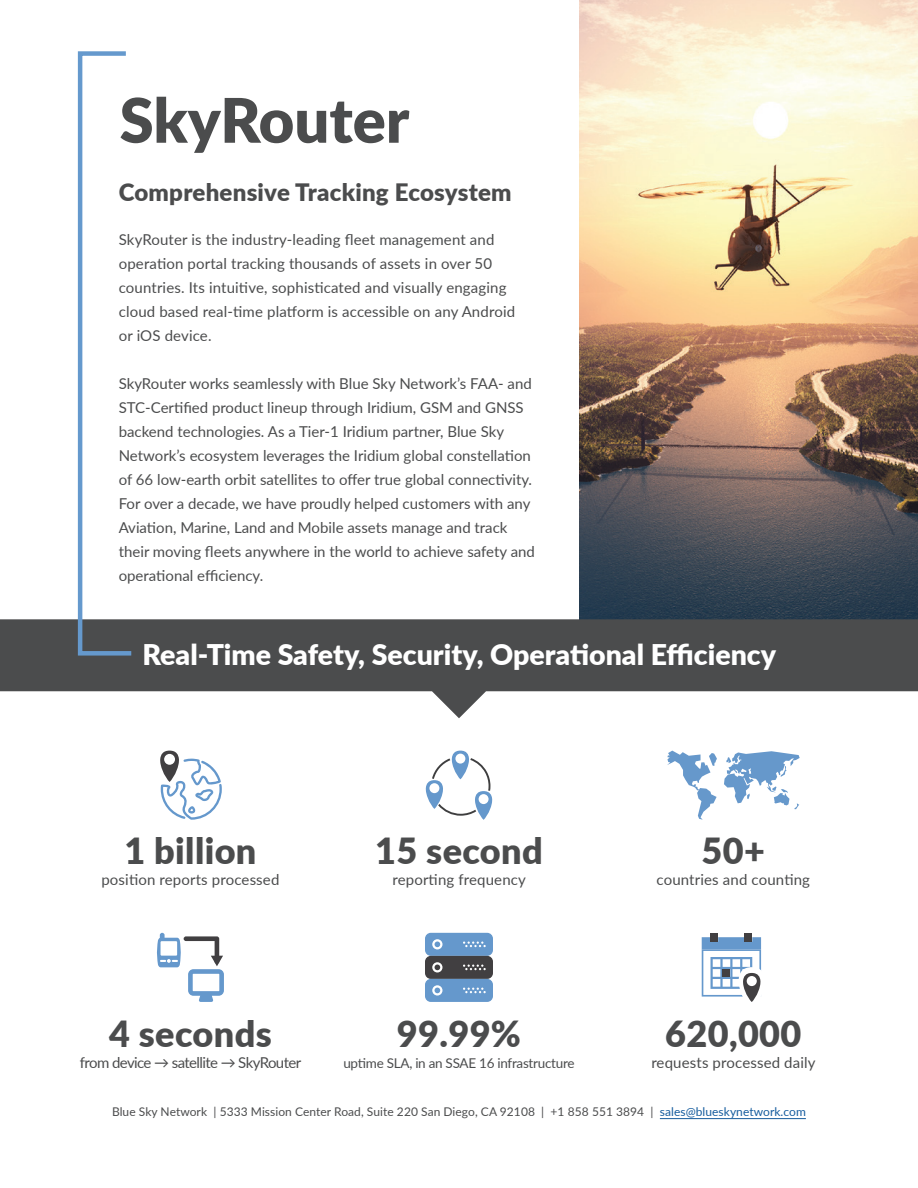
<style>
.page{position:relative;width:918px;height:1188px;background:#fff}
.page>*{position:absolute;margin:0;border:0;box-sizing:border-box;transform-origin:0 0}
.t1{font:900 61.5px "Lato";letter-spacing:-.005em;color:#4b4c4d}
.t2{font:900 36px "Lato";letter-spacing:.01em;color:#4b4c4d}
.t3{font:900 28.5px "Lato";color:#fff}
.t4{font:900 24px "Lato";letter-spacing:.01em;color:#4b4c4d}
.t5{font:15px/24px "Lato";color:#4b4c4d}
.t6{font:15px "Lato";letter-spacing:-.04em;color:#4b4c4d}
.t7{font:13.5px "Lato";letter-spacing:-.02em;color:#4b4c4d}
.t8{font:12px "Lato";letter-spacing:.005em;color:#4b4c4d}
.s1{color:#175d9e}
</style>
<div class="page">
<img style="left:580px;top:0;width:338px;height:619px">
<svg style="left:0;top:619px;width:918px;height:99px;fill:#4b4c4d"></svg>
<svg style="left:76px;top:51px;width:60px;height:607px"></svg>
<svg style="left:160px;top:751px;width:62px;height:69px"></svg>
<svg style="left:157px;top:933px;width:67px;height:69px"></svg>
<div style="left:711px;top:933px;width:7px;height:9px;background:#413f41"></div>
<div style="left:745px;top:933px;width:7px;height:9px;background:#413f41"></div>
<svg style="left:702px;top:937px;width:60px;height:65px"></svg>
<div style="left:425px;top:933px;width:68px;height:23px;background:#6598cc;border-radius:6px"></div>
<div style="left:425px;top:956px;width:68px;height:23px;background:#413f41;border-radius:6px"></div>
<div style="left:425px;top:979px;width:68px;height:23px;background:#6598cc;border-radius:6px"></div>
<svg style="left:432px;top:939px;width:11px;height:10px"></svg>
<svg style="left:463px;top:941px;width:23px;height:6px"></svg>
<svg style="left:432px;top:962px;width:11px;height:10px"></svg>
<svg style="left:463px;top:965px;width:23px;height:5px"></svg>
<svg style="left:432px;top:985px;width:11px;height:11px"></svg>
<svg style="left:463px;top:988px;width:23px;height:5px"></svg>
<svg style="left:426px;top:751px;width:66px;height:69px"></svg>
<svg style="left:667px;top:751px;width:133px;height:69px"></svg>
<hr style="left:660px;top:1118px;width:146px;height:1px;background:#175d9e">
<p class="t1" style="left:120px;top:74px;width:291px">SkyRouter</p>
<p class="t4" style="left:119px;top:174px;width:394px">Comprehensive Tracking Ecosystem</p>
<p class="t5" style="left:119px;top:227px;width:398px">SkyRouter is the industry-leading fleet management and operation portal tracking thousands of assets in over 50 countries. Its intuitive, sophisticated and visually engaging cloud based real-time platform is accessible on any Android or iOS device.</p>
<p class="t5" style="left:119px;top:371px;width:418px">SkyRouter works seamlessly with Blue Sky Network’s FAA- and STC-Certified product lineup through Iridium, GSM and GNSS backend technologies. As a Tier-1 Iridium partner, Blue Sky Network’s ecosystem leverages the Iridium global constellation of 66 low-earth orbit satellites to offer true global connectivity.<br>For over a decade, we have proudly helped customers with any Aviation, Marine, Land and Mobile assets manage and track their moving fleets anywhere in the world to achieve safety and operational efficiency.</p>
<p class="t3" style="left:143px;top:633px;width:635px">Real-Time Safety, Security, Operational Efficiency</p>
<p class="t2" style="left:124px;top:824px;width:134px">1 billion</p>
<p class="t5" style="left:101px;top:867px;width:180px">position reports processed</p>
<p class="t2" style="left:375px;top:824px;width:169px">15 second</p>
<p class="t5" style="left:392px;top:867px;width:135px">reporting frequency</p>
<p class="t2" style="left:109px;top:1006px;width:164px">4 seconds</p>
<p class="t6" style="left:80px;top:1051px;width:223px">from device → satellite → SkyRouter</p>
<p class="t2" style="left:397px;top:1006px;width:126px">99.99%</p>
<p class="t7" style="left:343px;top:1053px;width:233px">uptime SLA, in an SSAE 16 infrastructure</p>
<p class="t2" style="left:702px;top:824px;width:65px">50+</p>
<p class="t5" style="left:657px;top:867px;width:155px">countries and counting</p>
<p class="t2" style="left:665px;top:1006px;width:138px">620,000</p>
<p class="t5" style="left:651px;top:1049px;width:166px">requests processed daily</p>
<p class="t8" style="left:112px;top:1103px;width:695px">Blue Sky Network | 5333 Mission Center Road, Suite 220 San Diego, CA 92108 | +1 858 551 3894 | <span class="s1">sales@blueskynetwork.com</span></p>
</div>
